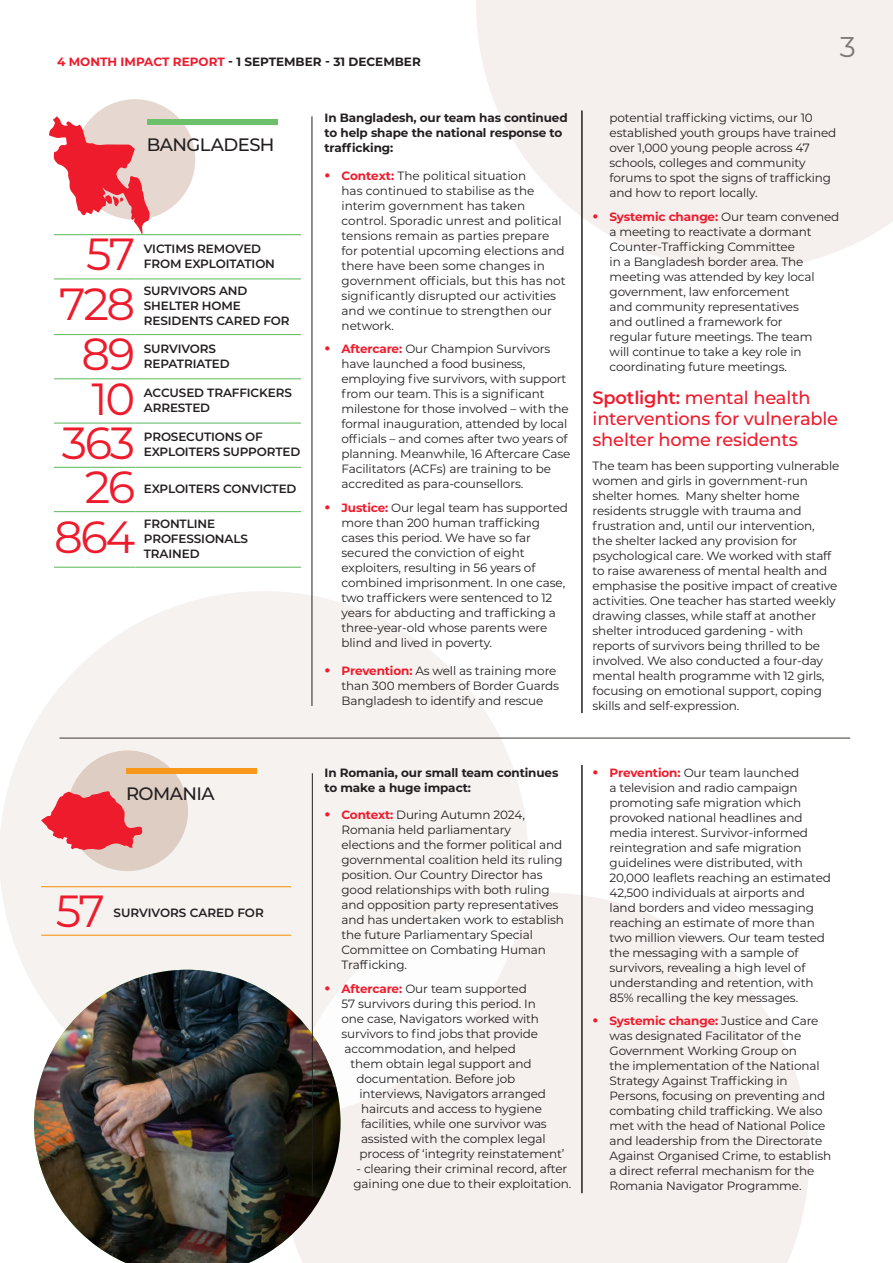
<style>
.page{position:relative;width:893px;height:1263px;background:#fff}
.page>*{position:absolute;margin:0;border:0;box-sizing:border-box;transform-origin:0 0}
.t1{font:45px "Montserrat";letter-spacing:-.05em;color:#ee1b2c}
.t2{font:28.5px "Montserrat";color:#7f7776}
.t3{font:500 18px/21px "Montserrat";letter-spacing:-.01em;color:#ee1b2c}
.t4{font:500 18px "Montserrat";letter-spacing:-.03em;color:#231f20}
.t5{font:12px/15px "Montserrat";letter-spacing:-.01em;color:#231f20}
.t6{font:600 12px/15px "Montserrat";letter-spacing:-.01em;color:#231f20}
.t7{font:700 12px/15px "Montserrat";letter-spacing:-.01em;color:#231f20}
.s1{color:#ee1b2c}
.s2{font-weight:700;font-size:16.5px;color:#ee1b2c}
.s3{font-weight:700;color:#ee1b2c}
.s4{font-weight:600}
</style>
<div class="page">
<svg style="left:0;top:562px;width:528px;height:424px;fill:#f5f2f0"></svg>
<svg style="left:252px;top:864px;width:557px;height:399px;fill:#f5f0ee"></svg>
<svg style="left:283px;top:893px;width:242px;height:226px;fill:#f5f2f0"></svg>
<svg style="left:476px;top:0;width:417px;height:298px;fill:#f5f0ee"></svg>
<img style="left:34px;top:970px;width:306px;height:293px">
<hr style="left:582px;top:765px;width:1px;height:428px;background:#231f20">
<hr style="left:312px;top:773px;width:1px;height:423px;background:#231f20">
<hr style="left:41px;top:886px;width:64px;height:1px;background:#f7981d">
<hr style="left:105px;top:886px;width:186px;height:1px;background:#f7981d">
<hr style="left:41px;top:935px;width:64px;height:1px;background:#f7981d">
<hr style="left:105px;top:935px;width:186px;height:1px;background:#f7981d">
<hr style="left:60px;top:737px;width:790px;height:2px;background:#7f7776">
<div style="left:67px;top:750px;width:121px;height:121px;background:#ddcdc3;border-radius:50%"></div>
<svg style="left:41px;top:791px;width:102px;height:59px"></svg>
<div style="left:126px;top:768px;width:131px;height:6px;background:#f7981d"></div>
<hr style="left:312px;top:116px;width:1px;height:590px;background:#231f20">
<hr style="left:54px;top:234px;width:81px;height:1px;background:#6bc069">
<hr style="left:135px;top:234px;width:166px;height:1px;background:#6bc069">
<hr style="left:54px;top:278px;width:81px;height:1px;background:#6bc069">
<hr style="left:135px;top:278px;width:166px;height:1px;background:#6bc069">
<hr style="left:54px;top:334px;width:81px;height:1px;background:#6bc069">
<hr style="left:135px;top:334px;width:166px;height:1px;background:#6bc069">
<hr style="left:54px;top:378px;width:81px;height:1px;background:#6bc069">
<hr style="left:135px;top:378px;width:166px;height:1px;background:#6bc069">
<hr style="left:54px;top:422px;width:81px;height:2px;background:#6bc069">
<hr style="left:135px;top:422px;width:166px;height:2px;background:#6bc069">
<hr style="left:54px;top:467px;width:81px;height:1px;background:#6bc069">
<hr style="left:135px;top:467px;width:166px;height:1px;background:#6bc069">
<hr style="left:54px;top:511px;width:81px;height:1px;background:#6bc069">
<hr style="left:135px;top:511px;width:166px;height:1px;background:#6bc069">
<hr style="left:54px;top:567px;width:81px;height:1px;background:#6bc069">
<hr style="left:135px;top:567px;width:166px;height:1px;background:#6bc069">
<div style="left:75px;top:99px;width:120px;height:121px;background:#e6d8d0;border-radius:50%"></div>
<svg style="left:49px;top:116px;width:101px;height:118px"></svg>
<div style="left:147px;top:119px;width:130px;height:6px;background:#6bc069"></div>
<hr style="left:582px;top:111px;width:1px;height:602px;background:#231f20">
<p class="t7" style="left:57px;top:55px;width:365px"><span class="s1">4 MONTH IMPACT REPORT</span> - 1 SEPTEMBER - 31 DECEMBER</p>
<h3 class="t4" style="left:147px;top:134px;width:129px">BANGLADESH</h3>
<h1 class="t1" style="left:86px;top:237px;width:51px">57</h1>
<p class="t6" style="left:144px;top:242px;width:133px">VICTIMS REMOVED<br>FROM EXPLOITATION</p>
<h1 class="t1" style="left:59px;top:287px;width:78px">728</h1>
<p class="t6" style="left:144px;top:284px;width:147px">SURVIVORS AND<br>SHELTER HOME<br>RESIDENTS CARED FOR</p>
<h1 class="t1" style="left:81px;top:337px;width:55px">89</h1>
<p class="t6" style="left:144px;top:342px;width:87px">SURVIVORS<br>REPATRIATED</p>
<h1 class="t1" style="left:92px;top:381px;width:45px">10</h1>
<p class="t6" style="left:144px;top:386px;width:150px">ACCUSED TRAFFICKERS<br>ARRESTED</p>
<h1 class="t1" style="left:62px;top:425px;width:75px">363</h1>
<p class="t6" style="left:144px;top:430px;width:158px">PROSECUTIONS OF<br>EXPLOITERS SUPPORTED</p>
<h1 class="t1" style="left:85px;top:469px;width:52px">26</h1>
<p class="t6" style="left:144px;top:482px;width:154px">EXPLOITERS CONVICTED</p>
<h1 class="t1" style="left:54px;top:519px;width:83px">864</h1>
<p class="t6" style="left:144px;top:517px;width:106px">FRONTLINE<br>PROFESSIONALS<br>TRAINED</p>
<p class="t7" style="left:324px;top:111px;width:245px">In Bangladesh, our team has continued to help shape the national response to trafficking:</p>
<p class="t5" style="left:342px;top:169px;width:226px;text-indent:-17px"><span class="s2">•</span> <span class="s3">Context:</span> The political situation<br>has continued to stabilise as the interim government has taken control. Sporadic unrest and political tensions remain as parties prepare for potential upcoming elections and there have been some changes in government officials, but this has not significantly disrupted our activities and we continue to strengthen our network.</p>
<p class="t5" style="left:342px;top:343px;width:230px;text-indent:-17px"><span class="s2">•</span> <span class="s3">Aftercare:</span> Our Champion Survivors have launched a food business, employing five survivors, with support from our team. This is a significant milestone for those involved – with the formal inauguration, attended by local officials – and comes after two years of planning. Meanwhile, 16 Aftercare Case Facilitators (ACFs) are training to be accredited as para-counsellors.</p>
<p class="t5" style="left:342px;top:501px;width:228px;text-indent:-17px"><span class="s2">•</span> <span class="s3">Justice:</span> Our legal team has supported more than 200 human trafficking cases this period. We have so far secured the conviction of eight exploiters, resulting in 56 years of combined imprisonment. In one case, two traffickers were sentenced to 12 years for abducting and trafficking a three-year-old whose parents were blind and lived in poverty.</p>
<p class="t5" style="left:342px;top:664px;width:219px;text-indent:-17px"><span class="s2">•</span> <span class="s3">Prevention:</span> As well as training more than 300 members of Border Guards<br>Bangladesh to identify and rescue</p>
<h2 class="t2" style="left:840px;top:36px;width:18px">3</h2>
<p class="t5" style="left:610px;top:111px;width:228px">potential trafficking victims, our 10 established youth groups have trained over 1,000 young people across 47 schools, colleges and community forums to spot the signs of trafficking and how to report locally.</p>
<p class="t5" style="left:610px;top:210px;width:231px;text-indent:-17px"><span class="s2">•</span> <span class="s3">Systemic change:</span> Our team convened a meeting to reactivate a dormant<br>Counter-Trafficking Committee<br>in a Bangladesh border area. The meeting was attended by key local government, law enforcement<br>and community representatives<br>and outlined a framework for<br>regular future meetings. The team<br>will continue to take a key role in coordinating future meetings.</p>
<h3 class="t3" style="left:593px;top:388px;width:247px"><span class="s4">Spotlight:</span> mental health interventions for vulnerable shelter home residents</h3>
<p class="t5" style="left:593px;top:459px;width:248px">The team has been supporting vulnerable women and girls in government-run shelter homes. Many shelter home residents struggle with trauma and frustration and, until our intervention,<br>the shelter lacked any provision for psychological care. We worked with staff to raise awareness of mental health and emphasise the positive impact of creative activities. One teacher has started weekly drawing classes, while staff at another shelter introduced gardening - with reports of survivors being thrilled to be involved. We also conducted a four-day mental health programme with 12 girls, focusing on emotional support, coping skills and self-expression.</p>
<h3 class="t4" style="left:126px;top:783px;width:90px">ROMANIA</h3>
<h1 class="t1" style="left:56px;top:893px;width:51px">57</h1>
<p class="t6" style="left:113px;top:906px;width:152px">SURVIVORS CARED FOR</p>
<p class="t7" style="left:324px;top:765px;width:235px">In Romania, our small team continues to make a huge impact:</p>
<p class="t5" style="left:342px;top:808px;width:224px;text-indent:-17px"><span class="s2">•</span> <span class="s3">Context:</span> During Autumn 2024, Romania held parliamentary elections and the former political and governmental coalition held its ruling position. Our Country Director has good relationships with both ruling and opposition party representatives and has undertaken work to establish the future Parliamentary Special Committee on Combating Human Trafficking.</p>
<p class="t5" style="left:342px;top:982px;width:199px;text-indent:-17px"><span class="s2">•</span> <span class="s3">Aftercare:</span> Our team supported<br>57 survivors during this period. In one case, Navigators worked with survivors to find jobs that provide accommodation, and helped</p>
<p class="t5" style="left:351px;top:1057px;width:183px">them obtain legal support and</p>
<p class="t5" style="left:357px;top:1072px;width:160px">documentation. Before job</p>
<p class="t5" style="left:360px;top:1087px;width:188px">interviews, Navigators arranged</p>
<p class="t5" style="left:361px;top:1102px;width:183px">haircuts and access to hygiene</p>
<p class="t5" style="left:361px;top:1117px;width:187px">facilities, while one survivor was</p>
<p class="t5" style="left:361px;top:1132px;width:186px">assisted with the complex legal</p>
<p class="t5" style="left:360px;top:1147px;width:206px">process of ‘integrity reinstatement’</p>
<p class="t5" style="left:354px;top:1162px;width:219px">- clearing their criminal record, after gaining one due to their exploitation.</p>
<p class="t5" style="left:610px;top:766px;width:223px;text-indent:-17px"><span class="s2">•</span> <span class="s3">Prevention:</span> Our team launched<br>a television and radio campaign promoting safe migration which provoked national headlines and media interest. Survivor-informed reintegration and safe migration guidelines were distributed, with 20,000 leaflets reaching an estimated 42,500 individuals at airports and land borders and video messaging reaching an estimate of more than two million viewers. Our team tested the messaging with a sample of survivors, revealing a high level of understanding and retention, with 85% recalling the key messages.</p>
<p class="t5" style="left:610px;top:1014px;width:223px;text-indent:-17px"><span class="s2">•</span> <span class="s3">Systemic change:</span> Justice and Care was designated Facilitator of the Government Working Group on<br>the implementation of the National Strategy Against Trafficking in Persons, focusing on preventing and combating child trafficking. We also met with the head of National Police and leadership from the Directorate Against Organised Crime, to establish a direct referral mechanism for the Romania Navigator Programme.</p>
</div>
